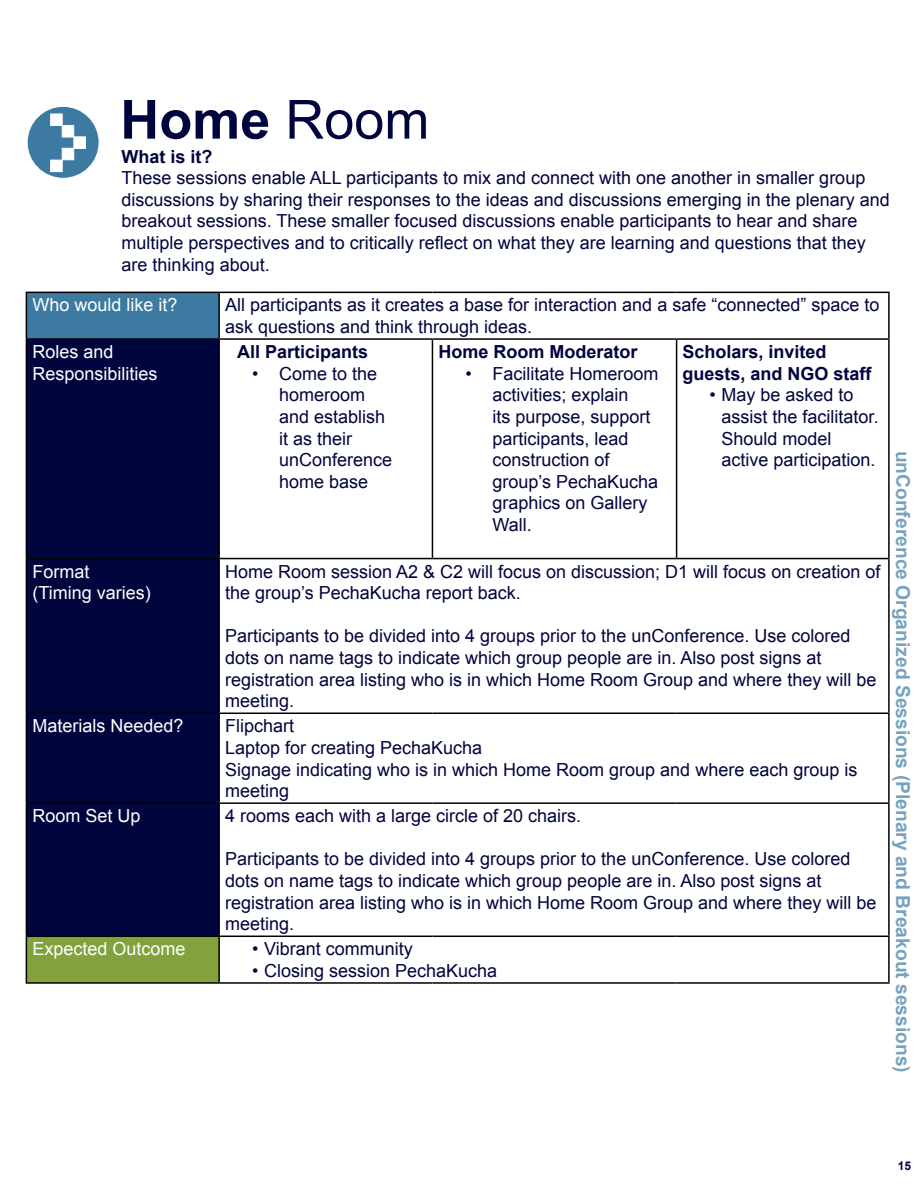
<style>
.page{position:relative;width:918px;height:1188px;background:#fff}
.page>*{position:absolute;margin:0;border:0;box-sizing:border-box;transform-origin:0 0}
.t1{font:700 54px "Arial";color:#00053e}
.t2{font:700 19.2px "Arial";color:#3d7aa2}
.t3{font:18px/21.6px "Arial";color:#00053e}
.t4{font:18px/21.6px "Arial";color:#fff}
.t5{font:700 18px/21.6px "Arial";color:#00053e}
.t6{font:700 12px "Arial";color:#00053e}
.s1{font-weight:400}
</style>
<div class="page">
<div style="left:27px;top:106px;width:72px;height:72px;background:#3d7aa2;border-radius:50%"></div>
<div style="left:27px;top:106px;width:72px;height:72px;border:1px solid #fff;border-radius:50%"></div>
<div style="left:51px;top:114px;width:11px;height:12px;background:#fff"></div>
<div style="left:51px;top:160px;width:11px;height:12px;background:#fff"></div>
<div style="left:62px;top:148px;width:12px;height:12px;background:#fff;border:1px solid #fff"></div>
<div style="left:74px;top:137px;width:12px;height:12px;background:#fff"></div>
<div style="left:62px;top:125px;width:12px;height:12px;background:#fff;border:1px solid #fff"></div>
<div style="left:26px;top:292px;width:193px;height:47px;background:#3d7aa2"></div>
<div style="left:27px;top:340px;width:191px;height:596px;background:#00053e"></div>
<div style="left:26px;top:936px;width:193px;height:47px;background:#81a23d"></div>
<hr style="left:220px;top:292px;width:212px;height:1px;background:#000">
<hr style="left:432px;top:292px;width:245px;height:1px;background:#000">
<hr style="left:677px;top:292px;width:213px;height:1px;background:#000">
<hr style="left:888px;top:293px;width:2px;height:45px;background:#000">
<hr style="left:220px;top:338px;width:212px;height:2px;background:#000">
<hr style="left:432px;top:338px;width:245px;height:2px;background:#000">
<hr style="left:432px;top:340px;width:1px;height:218px;background:#000">
<hr style="left:677px;top:338px;width:213px;height:2px;background:#000">
<hr style="left:676px;top:340px;width:1px;height:218px;background:#000">
<hr style="left:888px;top:340px;width:2px;height:218px;background:#000">
<hr style="left:220px;top:558px;width:212px;height:1px;background:#000">
<hr style="left:432px;top:558px;width:245px;height:1px;background:#000">
<hr style="left:677px;top:558px;width:213px;height:1px;background:#000">
<hr style="left:888px;top:559px;width:2px;height:154px;background:#000">
<hr style="left:220px;top:713px;width:212px;height:1px;background:#000">
<hr style="left:432px;top:713px;width:245px;height:1px;background:#000">
<hr style="left:677px;top:713px;width:213px;height:1px;background:#000">
<hr style="left:888px;top:714px;width:2px;height:88px;background:#000">
<hr style="left:220px;top:802px;width:212px;height:2px;background:#000">
<hr style="left:432px;top:802px;width:245px;height:2px;background:#000">
<hr style="left:677px;top:802px;width:213px;height:2px;background:#000">
<hr style="left:888px;top:804px;width:2px;height:132px;background:#000">
<hr style="left:220px;top:936px;width:212px;height:1px;background:#000">
<hr style="left:432px;top:936px;width:245px;height:1px;background:#000">
<hr style="left:677px;top:936px;width:213px;height:1px;background:#000">
<hr style="left:888px;top:937px;width:2px;height:45px;background:#000">
<hr style="left:220px;top:982px;width:212px;height:2px;background:#000">
<hr style="left:432px;top:982px;width:245px;height:2px;background:#000">
<hr style="left:677px;top:982px;width:213px;height:2px;background:#000">
<hr style="left:26px;top:340px;width:1px;height:218px;background:#000">
<hr style="left:218px;top:340px;width:2px;height:218px;background:#000">
<hr style="left:26px;top:558px;width:194px;height:1px;background:#000">
<hr style="left:26px;top:559px;width:1px;height:154px;background:#000">
<hr style="left:218px;top:559px;width:2px;height:154px;background:#000">
<hr style="left:26px;top:713px;width:194px;height:1px;background:#000">
<hr style="left:26px;top:714px;width:1px;height:88px;background:#000">
<hr style="left:218px;top:714px;width:2px;height:88px;background:#000">
<hr style="left:26px;top:292px;width:194px;height:1px;background:#000">
<hr style="left:26px;top:293px;width:1px;height:45px;background:#000">
<hr style="left:218px;top:293px;width:2px;height:45px;background:#000">
<hr style="left:26px;top:338px;width:194px;height:2px;background:#000">
<hr style="left:26px;top:802px;width:194px;height:2px;background:#000">
<hr style="left:26px;top:804px;width:1px;height:132px;background:#000">
<hr style="left:218px;top:804px;width:2px;height:132px;background:#000">
<hr style="left:26px;top:936px;width:194px;height:1px;background:#000">
<hr style="left:26px;top:937px;width:1px;height:45px;background:#000">
<hr style="left:218px;top:937px;width:2px;height:45px;background:#000">
<hr style="left:26px;top:982px;width:194px;height:2px;background:#000">
<h1 class="t1" style="left:120px;top:84px;width:311px">Home <span class="s1">Room</span></h1>
<p class="t5" style="left:122px;top:146px;width:93px">What is it?</p>
<p class="t3" style="left:122px;top:167px;width:770px">These sessions enable ALL participants to mix and connect with one another in smaller group discussions by sharing their responses to the ideas and discussions emerging in the plenary and breakout sessions. These smaller focused discussions enable participants to hear and share multiple perspectives and to critically reflect on what they are learning and questions that they are thinking about.</p>
<p class="t4" style="left:32px;top:295px;width:147px">Who would like it?</p>
<p class="t3" style="left:225px;top:295px;width:656px">All participants as it creates a base for interaction and a safe “connected” space to ask questions and think through ideas.</p>
<p class="t4" style="left:32px;top:341px;width:127px">Roles and<br>Responsibilities</p>
<p class="t5" style="left:237px;top:342px;width:133px">All Participants</p>
<p class="t5" style="left:683px;top:342px;width:191px">Scholars, invited guests, and NGO staff</p>
<p class="t3" style="left:722px;top:384px;width:159px;text-indent:-12px">• May be asked to assist the facilitator.<br>Should model active participation.</p>
<p class="t5" style="left:438px;top:342px;width:201px">Home Room Moderator</p>
<p class="t3" style="left:492px;top:363px;width:168px;text-indent:-27px">• Facilitate Homeroom activities; explain<br>its purpose, support participants, lead construction of group’s PechaKucha graphics on Gallery<br>Wall.</p>
<p class="t3" style="left:279px;top:363px;width:115px;text-indent:-27px">• Come to the homeroom and establish it as their unConference home base</p>
<p class="t2" style="left:916px;top:451px;width:624px;rotate:90deg">unConference Organized Sessions (Plenary and Breakout sessions)</p>
<p class="t4" style="left:32px;top:561px;width:120px">Format (Timing varies)</p>
<p class="t3" style="left:225px;top:561px;width:657px">Home Room session A2 &amp; C2 will focus on discussion; D1 will focus on creation of the group’s PechaKucha report back.</p>
<p class="t3" style="left:225px;top:626px;width:653px">Participants to be divided into 4 groups prior to the unConference. Use colored dots on name tags to indicate which group people are in. Also post signs at registration area listing who is in which Home Room Group and where they will be meeting.</p>
<p class="t4" style="left:32px;top:715px;width:153px">Materials Needed?</p>
<p class="t3" style="left:225px;top:715px;width:634px">Flipchart<br>Laptop for creating PechaKucha<br>Signage indicating who is in which Home Room group and where each group is meeting</p>
<p class="t4" style="left:32px;top:805px;width:110px">Room Set Up</p>
<p class="t3" style="left:225px;top:805px;width:358px">4 rooms each with a large circle of 20 chairs.</p>
<p class="t3" style="left:225px;top:849px;width:653px">Participants to be divided into 4 groups prior to the unConference. Use colored dots on name tags to indicate which group people are in. Also post signs at registration area listing who is in which Home Room Group and where they will be meeting.</p>
<p class="t4" style="left:32px;top:938px;width:155px">Expected Outcome</p>
<p class="t3" style="left:252px;top:938px;width:162px">• Vibrant community</p>
<p class="t3" style="left:252px;top:960px;width:247px">• Closing session PechaKucha</p>
<p class="t6" style="left:898px;top:1158px;width:15px">15</p>
</div>
